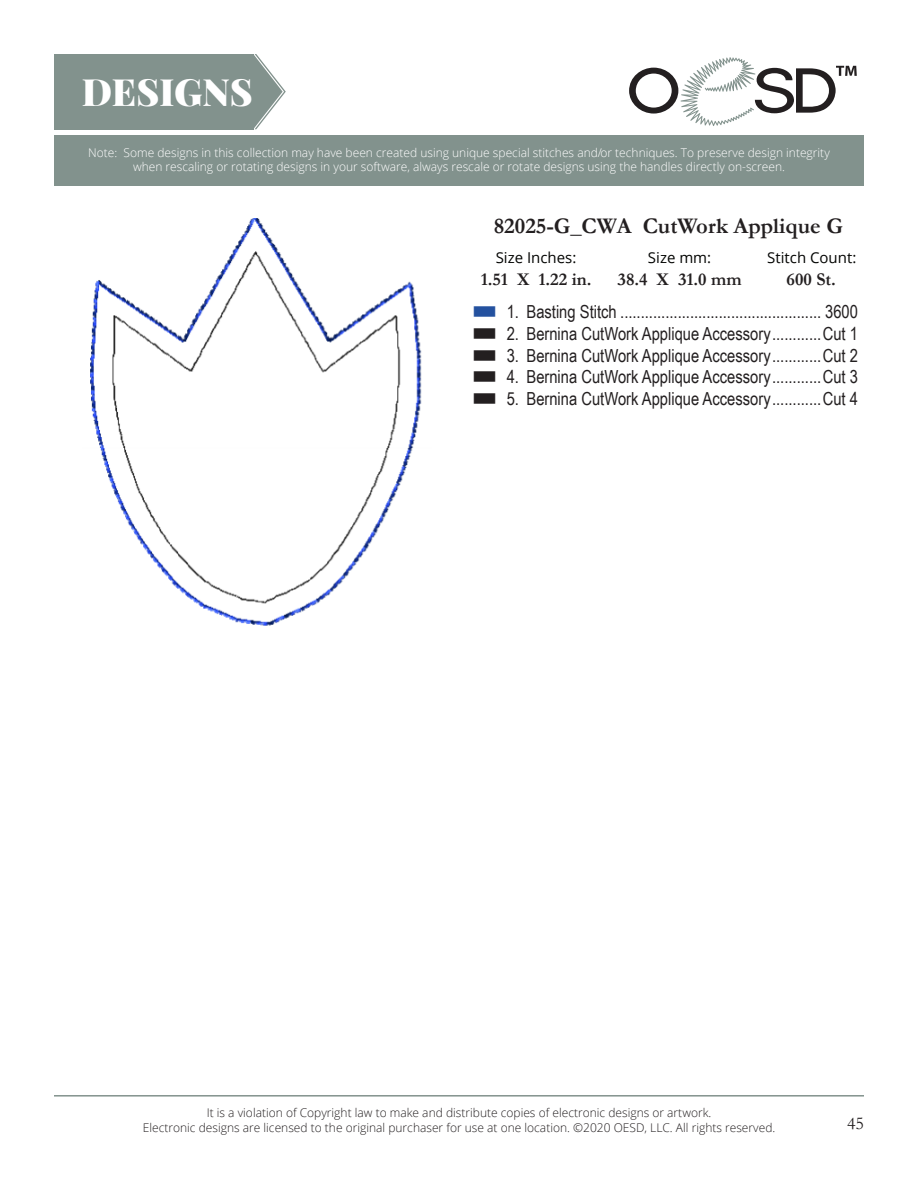
<style>
.page{position:relative;width:918px;height:1188px;background:#fff}
.page>*{position:absolute;margin:0;border:0;box-sizing:border-box;transform-origin:0 0}
.t1{font:900 37.5px "Playfair Display";color:#fff}
.t2{font:700 22.5px "Garamond";color:#231f20}
.t3{font:18px "Arial Narrow";color:#231f20}
.t4{font:700 18px "Garamond";color:#231f20}
.t5{font:18px "Garamond";color:#231f20}
.t6{font:15px "Open Sans";color:#040503}
.t7{font:300 12px/14.4px "Open Sans";color:#fff;text-align:center}
.t8{font:300 12px "Open Sans";color:#231f20}
.s1{color:#24519f}
</style>
<div class="page">
<svg style="left:629px;top:57px;width:228px;height:69px"></svg>
<div style="left:54px;top:135px;width:810px;height:51px;background:#82928d"></div>
<div style="left:54px;top:54px;width:199px;height:75px;background:#82928d"></div>
<svg style="left:253px;top:54px;width:33px;height:75px"></svg>
<hr style="left:54px;top:1095px;width:810px;height:2px;background:#82928d">
<img style="left:90px;top:218px;width:332px;height:408px">
<p class="t1" style="left:82px;top:67px;width:172px">DESIGNS</p>
<p class="t7" style="left:88px;top:145px;width:743px">Note: Some designs in this collection may have been created using unique special stitches and/or techniques. To preserve design integrity when rescaling or rotating designs in your software, always rescale or rotate designs using the handles directly on-screen.</p>
<p class="t2" style="left:494px;top:211px;width:351px">82025-G_CWA CutWork Applique G</p>
<p class="t4" style="left:481px;top:267px;width:112px">1.51 X 1.22 in.</p>
<p class="t4" style="left:618px;top:267px;width:125px">38.4 X 31.0 mm</p>
<p class="t4" style="left:787px;top:267px;width:51px">600 St.</p>
<p class="t3" style="left:472px;top:299px;width:387px"><span class="s1">■</span> 1. Basting Stitch ................................................. 3600</p>
<p class="t3" style="left:472px;top:320px;width:387px">■ 2. Bernina CutWork Applique Accessory............Cut 1</p>
<p class="t3" style="left:472px;top:342px;width:387px">■ 3. Bernina CutWork Applique Accessory............Cut 2</p>
<p class="t3" style="left:472px;top:364px;width:387px">■ 4. Bernina CutWork Applique Accessory............Cut 3</p>
<p class="t3" style="left:472px;top:385px;width:387px">■ 5. Bernina CutWork Applique Accessory............Cut 4</p>
<p class="t6" style="left:496px;top:247px;width:82px">Size Inches:</p>
<p class="t6" style="left:648px;top:247px;width:65px">Size mm:</p>
<p class="t6" style="left:767px;top:247px;width:91px">Stitch Count:</p>
<p class="t8" style="left:207px;top:1105px;width:506px">It is a violation of Copyright law to make and distribute copies of electronic designs or artwork.</p>
<p class="t8" style="left:143px;top:1119px;width:634px">Electronic designs are licensed to the original purchaser for use at one location. ©2020 OESD, LLC. All rights reserved.</p>
<p class="t5" style="left:847px;top:1111px;width:18px">45</p>
</div>
